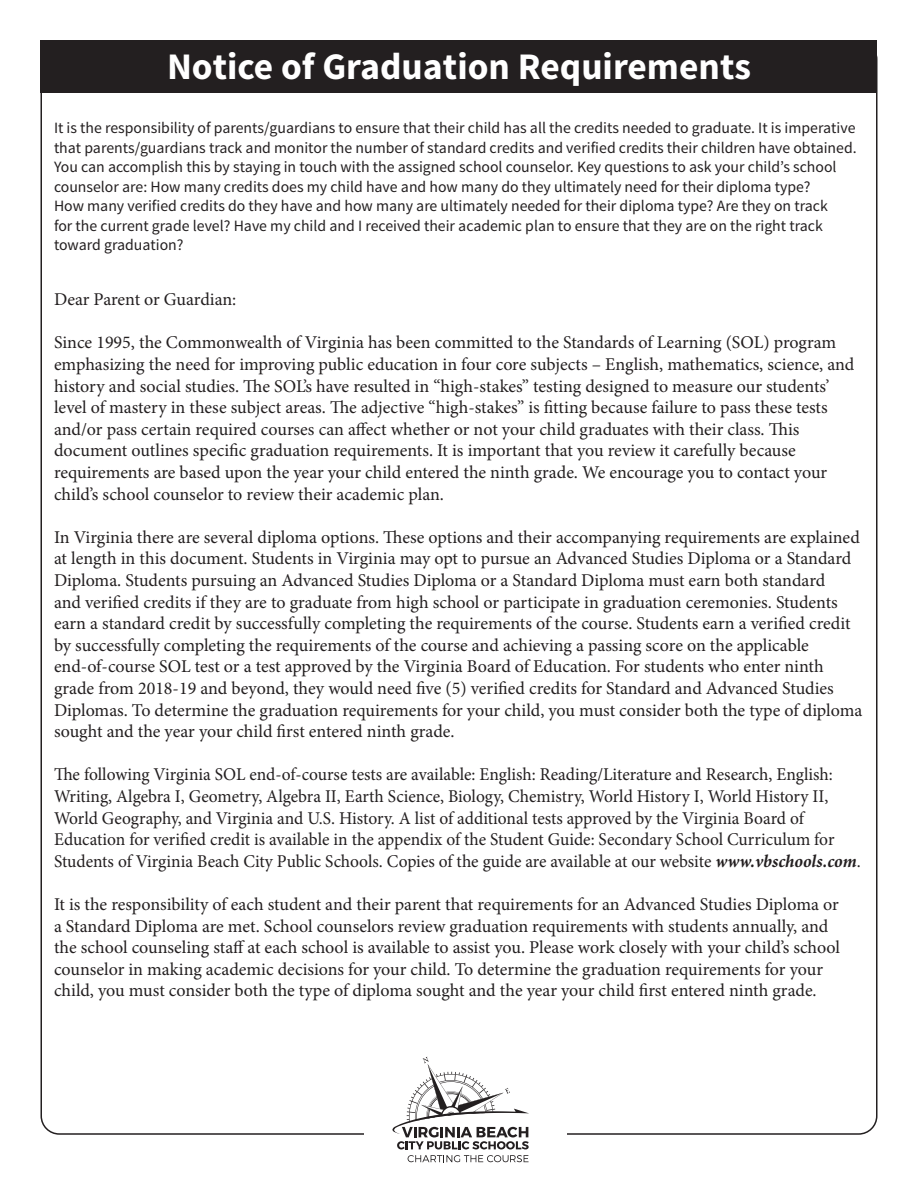
<style>
.page{position:relative;width:918px;height:1188px;background:#fff}
.page>*{position:absolute;margin:0;border:0;box-sizing:border-box;transform-origin:0 0}
.t1{font:700 37.5px "Source Sans Pro";color:#fff}
.t2{font:18px/21.6px "Minion Pro";color:#231f20}
.t3{font:15.75px/19.5px "Source Sans Pro";color:#231f20}
.s1{font-weight:700;font-style:italic}
</style>
<div class="page">
<div style="left:40px;top:40px;width:838px;height:53px;background:#231f20"></div>
<svg style="left:408px;top:1155px;width:121px;height:7px"></svg>
<svg style="left:392px;top:1057px;width:137px;height:92px"></svg>
<h1 class="t1" style="left:167px;top:43px;width:585px">Notice of Graduation Requirements</h1>
<p class="t3" style="left:54px;top:119px;width:804px">It is the responsibility of parents/guardians to ensure that their child has all the credits needed to graduate. It is imperative that parents/guardians track and monitor the number of standard credits and verified credits their children have obtained.<br>You can accomplish this by staying in touch with the assigned school counselor. Key questions to ask your child’s school counselor are: How many credits does my child have and how many do they ultimately need for their diploma type?<br>How many verified credits do they have and how many are ultimately needed for their diploma type? Are they on track<br>for the current grade level? Have my child and I received their academic plan to ensure that they are on the right track toward graduation?</p>
<p class="t2" style="left:54px;top:289px;width:184px">Dear Parent or Guardian:</p>
<p class="t2" style="left:54px;top:332px;width:802px">Since 1995, the Commonwealth of Virginia has been committed to the Standards of Learning (SOL) program emphasizing the need for improving public education in four core subjects – English, mathematics, science, and history and social studies. The SOL’s have resulted in “high-stakes” testing designed to measure our students’ level of mastery in these subject areas. The adjective “high-stakes” is fitting because failure to pass these tests and/or pass certain required courses can affect whether or not your child graduates with their class. This document outlines specific graduation requirements. It is important that you review it carefully because requirements are based upon the year your child entered the ninth grade. We encourage you to contact your child’s school counselor to review their academic plan.</p>
<p class="t2" style="left:54px;top:526px;width:810px">In Virginia there are several diploma options. These options and their accompanying requirements are explained at length in this document. Students in Virginia may opt to pursue an Advanced Studies Diploma or a Standard Diploma. Students pursuing an Advanced Studies Diploma or a Standard Diploma must earn both standard<br>and verified credits if they are to graduate from high school or participate in graduation ceremonies. Students earn a standard credit by successfully completing the requirements of the course. Students earn a verified credit by successfully completing the requirements of the course and achieving a passing score on the applicable end-of-course SOL test or a test approved by the Virginia Board of Education. For students who enter ninth grade from 2018-19 and beyond, they would need five (5) verified credits for Standard and Advanced Studies Diplomas. To determine the graduation requirements for your child, you must consider both the type of diploma sought and the year your child first entered ninth grade.</p>
<p class="t2" style="left:54px;top:764px;width:808px">The following Virginia SOL end-of-course tests are available: English: Reading/Literature and Research, English:<br>Writing, Algebra I, Geometry, Algebra II, Earth Science, Biology, Chemistry, World History I, World History II, World Geography, and Virginia and U.S. History. A list of additional tests approved by the Virginia Board of Education for verified credit is available in the appendix of the Student Guide: Secondary School Curriculum for Students of Virginia Beach City Public Schools. Copies of the guide are available at our website <span class="s1">www.vbschools.com</span>.</p>
<p class="t2" style="left:54px;top:894px;width:788px">It is the responsibility of each student and their parent that requirements for an Advanced Studies Diploma or a Standard Diploma are met. School counselors review graduation requirements with students annually, and the school counseling staff at each school is available to assist you. Please work closely with your child’s school counselor in making academic decisions for your child. To determine the graduation requirements for your child, you must consider both the type of diploma sought and the year your child first entered ninth grade.</p>
</div>
